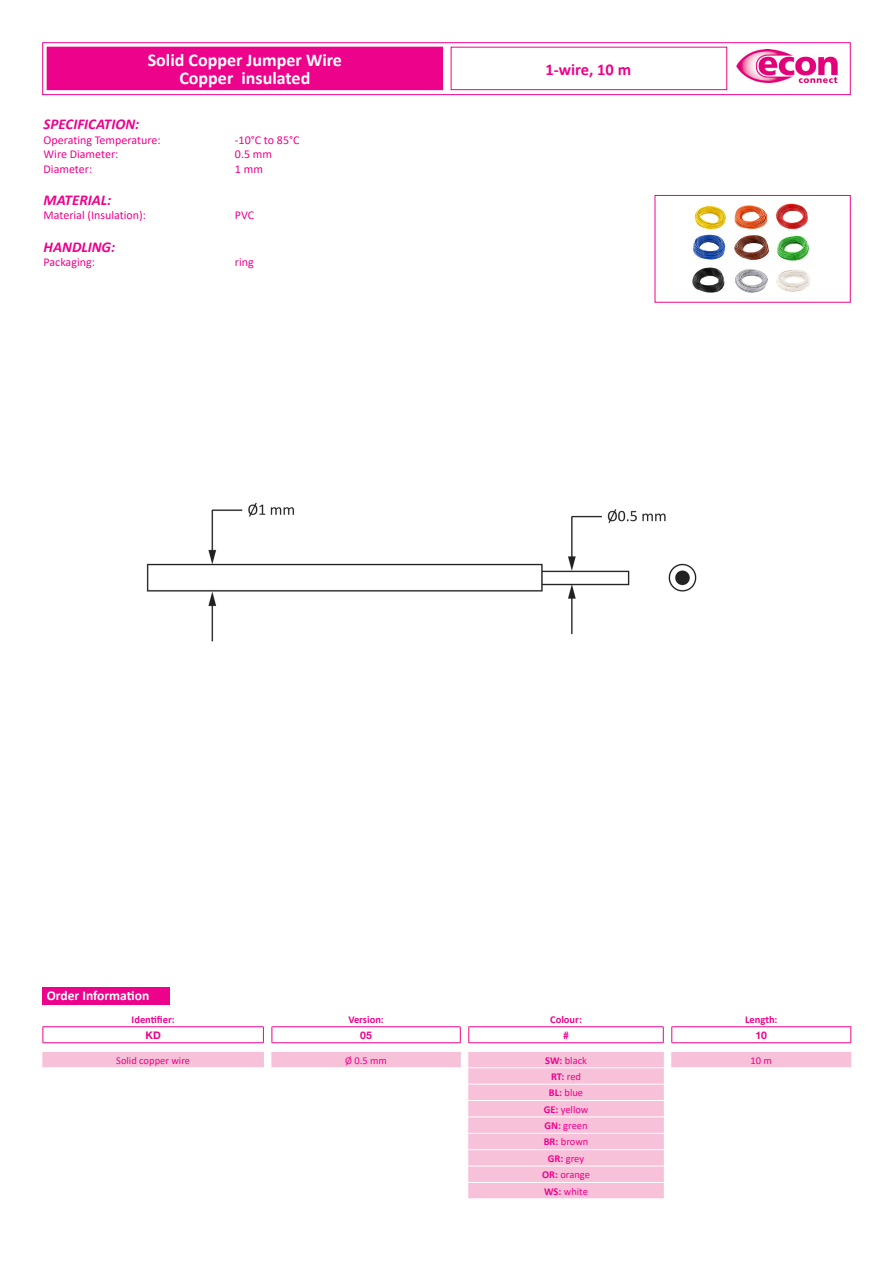
<style>
.page{position:relative;width:893px;height:1263px;background:#fff}
.page>*{position:absolute;margin:0;border:0;box-sizing:border-box;transform-origin:0 0}
.T_UG1_Bez_zentriert{font:700 18px "Calibri";color:#fff}
.T_UG2_Bez_zentriert{font:700 18px "Calibri";color:#fff}
.T_UG3_Bez_zentriert{font:700 16.5px "Calibri";color:#ed028c}
.T_UG3TH1_1A{font:italic 700 15px "Calibri";color:#ed028c}
.T_ArtTitel{font:700 13.5px "Calibri";color:#fff}
.T_UG3TD{font:12px "Calibri";color:#ed028c}
.T_ArtData_order{font:10.5px "Calibri";color:#ed028c}
.T_UG3AH1_Order{font:700 10.5px "Calibri";color:#ed028c}
.T_UG3AH2{font:700 10.5px "Helvetica Neue LT Pro";color:#ed028c}
.T_ArtData_order-2{font:700 10.5px "Calibri";color:#ed028c}
.s1{font-weight:700}
.s2{font-weight:400}
</style>
<div class="page">
<div style="left:43px;top:43px;width:807px;height:52px;border:1px solid #ed028c"></div>
<img style="left:736px;top:49px;width:102px;height:34px">
<div style="left:451px;top:47px;width:276px;height:43px;border:1px solid #ed028c"></div>
<div style="left:47px;top:47px;width:396px;height:43px;background:#ed028c"></div>
<img style="left:692px;top:203px;width:118px;height:90px">
<div style="left:655px;top:195px;width:196px;height:108px;border:1px solid #ed028c"></div>
<img style="left:146px;top:502px;width:551px;height:140px">
<div style="left:43px;top:987px;width:127px;height:17px;background:#ed028c"></div>
<svg style="left:44px;top:1052px;width:806px;height:146px"></svg>
<hr style="left:43px;top:1084px;width:220px;height:1px;background:#fff">
<hr style="left:272px;top:1084px;width:188px;height:1px;background:#fff">
<hr style="left:672px;top:1084px;width:179px;height:1px;background:#fff">
<hr style="left:43px;top:1100px;width:220px;height:1px;background:#fff">
<hr style="left:272px;top:1100px;width:188px;height:1px;background:#fff">
<hr style="left:672px;top:1100px;width:179px;height:1px;background:#fff">
<hr style="left:43px;top:1116px;width:220px;height:1px;background:#fff">
<hr style="left:272px;top:1116px;width:188px;height:1px;background:#fff">
<hr style="left:672px;top:1116px;width:179px;height:1px;background:#fff">
<hr style="left:43px;top:1133px;width:220px;height:1px;background:#fff">
<hr style="left:272px;top:1133px;width:188px;height:1px;background:#fff">
<hr style="left:672px;top:1133px;width:179px;height:1px;background:#fff">
<hr style="left:43px;top:1149px;width:220px;height:1px;background:#fff">
<hr style="left:272px;top:1149px;width:188px;height:1px;background:#fff">
<hr style="left:672px;top:1149px;width:179px;height:1px;background:#fff">
<hr style="left:43px;top:1166px;width:220px;height:1px;background:#fff">
<hr style="left:272px;top:1166px;width:188px;height:1px;background:#fff">
<hr style="left:672px;top:1166px;width:179px;height:1px;background:#fff">
<hr style="left:43px;top:1182px;width:220px;height:1px;background:#fff">
<hr style="left:272px;top:1182px;width:188px;height:1px;background:#fff">
<hr style="left:672px;top:1182px;width:179px;height:1px;background:#fff">
<hr style="left:43px;top:1026px;width:221px;height:1px;background:#ed028c">
<svg style="left:43px;top:1026px;width:1px;height:16px"></svg>
<hr style="left:272px;top:1026px;width:189px;height:1px;background:#ed028c">
<hr style="left:272px;top:1042px;width:189px;height:1px;background:#ed028c">
<hr style="left:468px;top:1026px;width:196px;height:1px;background:#ed028c">
<hr style="left:468px;top:1042px;width:196px;height:1px;background:#ed028c">
<hr style="left:671px;top:1026px;width:180px;height:1px;background:#ed028c">
<svg style="left:850px;top:1026px;width:1px;height:16px"></svg>
<hr style="left:671px;top:1042px;width:180px;height:1px;background:#ed028c">
<svg style="left:263px;top:1026px;width:10px;height:16px"></svg>
<svg style="left:460px;top:1026px;width:9px;height:16px"></svg>
<hr style="left:43px;top:1042px;width:221px;height:1px;background:#ed028c">
<svg style="left:663px;top:1026px;width:9px;height:16px"></svg>
<hr style="left:43px;top:1067px;width:220px;height:1px;background:#fff">
<svg style="left:43px;top:1052px;width:1px;height:16px"></svg>
<hr style="left:272px;top:1067px;width:188px;height:1px;background:#fff">
<svg style="left:263px;top:1051px;width:10px;height:147px"></svg>
<hr style="left:672px;top:1067px;width:179px;height:1px;background:#fff">
<svg style="left:850px;top:1052px;width:1px;height:16px"></svg>
<hr style="left:469px;top:1067px;width:194px;height:1px;background:#fff">
<hr style="left:469px;top:1084px;width:194px;height:1px;background:#fff">
<hr style="left:469px;top:1100px;width:194px;height:1px;background:#fff">
<hr style="left:469px;top:1116px;width:194px;height:1px;background:#fff">
<hr style="left:469px;top:1133px;width:194px;height:1px;background:#fff">
<hr style="left:469px;top:1149px;width:194px;height:1px;background:#fff">
<hr style="left:469px;top:1166px;width:194px;height:1px;background:#fff">
<hr style="left:469px;top:1182px;width:194px;height:1px;background:#fff">
<svg style="left:460px;top:1051px;width:9px;height:148px"></svg>
<svg style="left:663px;top:1051px;width:9px;height:148px"></svg>
<p class="T_UG1_Bez_zentriert" style="left:148px;top:47px;width:196px">Solid Copper Jumper Wire</p>
<p class="T_UG2_Bez_zentriert" style="left:179px;top:65px;width:132px">Copper insulated</p>
<p class="T_UG3TH1_1A" style="left:44px;top:114px;width:97px">SPECIFICATION:</p>
<p class="T_UG3TD" style="left:44px;top:132px;width:118px">Operating Temperature:</p>
<p class="T_UG3TD" style="left:235px;top:132px;width:66px">-10°C to 85°C</p>
<p class="T_UG3TD" style="left:44px;top:146px;width:76px">Wire Diameter:</p>
<p class="T_UG3TD" style="left:235px;top:146px;width:39px">0.5 mm</p>
<p class="T_UG3TD" style="left:44px;top:160px;width:50px">Diameter:</p>
<p class="T_UG3TD" style="left:235px;top:160px;width:29px">1 mm</p>
<p class="T_UG3TH1_1A" style="left:44px;top:189px;width:69px">MATERIAL:</p>
<p class="T_UG3TD" style="left:44px;top:207px;width:104px">Material (Insulation):</p>
<p class="T_UG3TD" style="left:235px;top:207px;width:21px">PVC</p>
<p class="T_UG3TH1_1A" style="left:44px;top:236px;width:73px">HANDLING:</p>
<p class="T_UG3TD" style="left:44px;top:254px;width:53px">Packaging:</p>
<p class="T_UG3TD" style="left:235px;top:254px;width:20px">ring</p>
<p class="T_UG3_Bez_zentriert" style="left:545px;top:57px;width:87px">1-wire, 10 m</p>
<p class="T_ArtTitel" style="left:47px;top:985px;width:104px">Order Information</p>
<p class="T_UG3AH1_Order" style="left:132px;top:1011px;width:45px">Identifier:</p>
<p class="T_UG3AH1_Order" style="left:348px;top:1011px;width:37px">Version:</p>
<p class="T_UG3AH1_Order" style="left:550px;top:1011px;width:33px">Colour:</p>
<p class="T_UG3AH1_Order" style="left:745px;top:1011px;width:34px">Length:</p>
<p class="T_UG3AH2" style="left:145px;top:1028px;width:17px">KD</p>
<p class="T_UG3AH2" style="left:360px;top:1028px;width:13px">05</p>
<p class="T_UG3AH2" style="left:563px;top:1028px;width:7px">#</p>
<p class="T_UG3AH2" style="left:755px;top:1028px;width:13px">10</p>
<p class="T_ArtData_order" style="left:116px;top:1053px;width:75px">Solid copper wire</p>
<p class="T_ArtData_order" style="left:345px;top:1053px;width:43px">Ø 0.5 mm</p>
<p class="T_ArtData_order" style="left:545px;top:1053px;width:43px"><span class="s1">SW:</span> black</p>
<p class="T_ArtData_order" style="left:751px;top:1053px;width:23px">10 m</p>
<p class="T_ArtData_order-2" style="left:551px;top:1069px;width:32px">RT: <span class="s2">red</span></p>
<p class="T_ArtData_order" style="left:549px;top:1085px;width:36px"><span class="s1">BL:</span> blue</p>
<p class="T_ArtData_order" style="left:544px;top:1102px;width:46px"><span class="s1">GE:</span> yellow</p>
<p class="T_ArtData_order" style="left:544px;top:1118px;width:45px"><span class="s1">GN:</span> green</p>
<p class="T_ArtData_order" style="left:544px;top:1135px;width:46px"><span class="s1">BR:</span> brown</p>
<p class="T_ArtData_order" style="left:548px;top:1151px;width:38px"><span class="s1">GR:</span> grey</p>
<p class="T_ArtData_order" style="left:542px;top:1167px;width:49px"><span class="s1">OR:</span> orange</p>
<p class="T_ArtData_order" style="left:544px;top:1184px;width:45px"><span class="s1">WS:</span> white</p>
</div>
